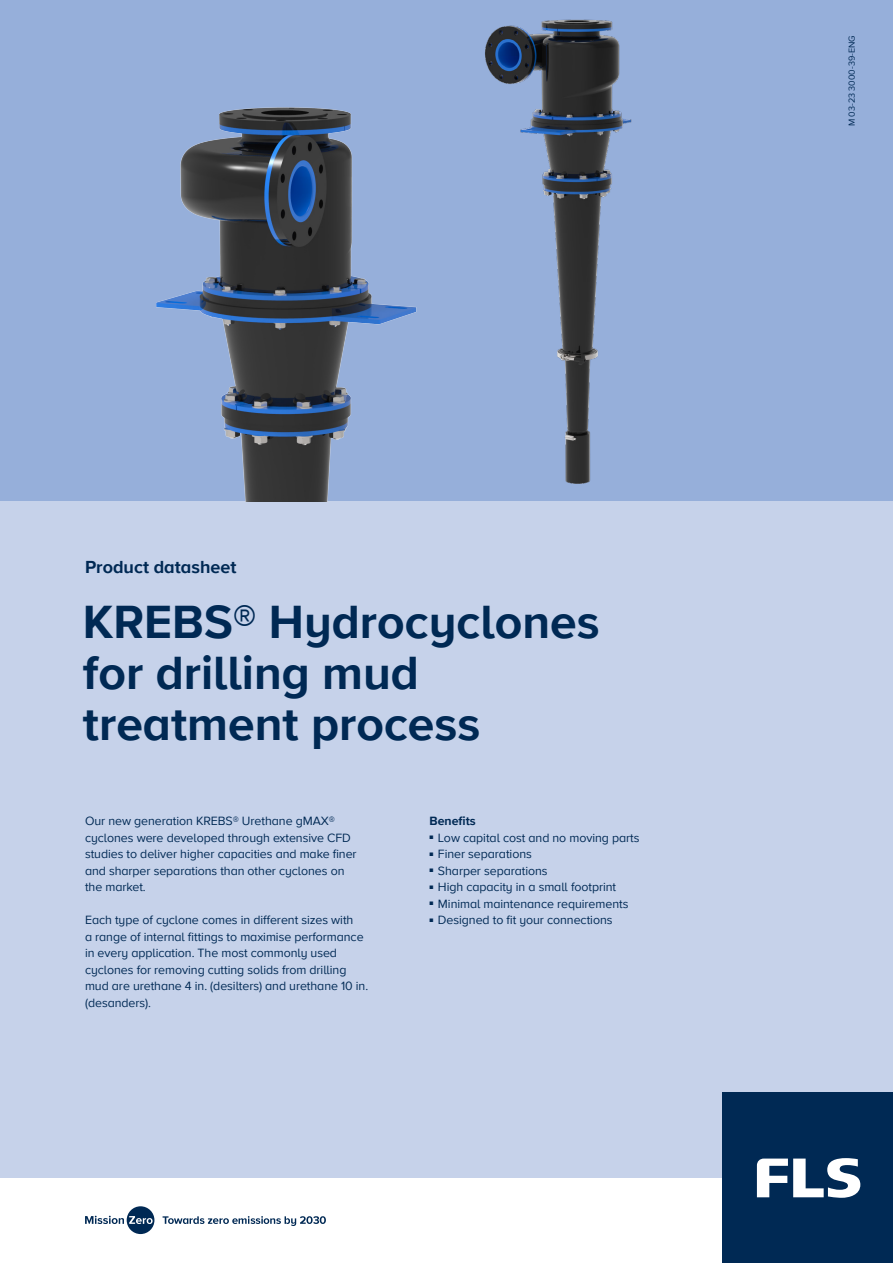
<style>
.page{position:relative;width:893px;height:1263px;background:#fff}
.page>*{position:absolute;margin:0;border:0;box-sizing:border-box;transform-origin:0 0}
.Heading_level_1{font:700 48px/51px "Proxima Nova";color:#002954}
.Descriptor{font:700 18px "Proxima Nova";color:#002954}
.Body_copy{font:12.3px/16.5px "Proxima Nova";letter-spacing:-.005em;color:#002954}
.Middle_heading{font:700 12.3px "Proxima Nova";color:#002954}
.Brochure_number{font:9px "Proxima Nova";color:#002954}
</style>
<div class="page">
<div style="left:0;top:0;width:893px;height:501px;background:#96afda"></div>
<div style="left:0;top:501px;width:893px;height:677px;background:#c6d2ea"></div>
<svg style="left:85px;top:1206px;width:69px;height:28px"></svg>
<svg style="left:163px;top:1216px;width:163px;height:10px"></svg>
<div style="left:723px;top:1093px;width:170px;height:170px;background:#002954"></div>
<svg style="left:757px;top:1158px;width:103px;height:40px"></svg>
<img style="left:485px;top:19px;width:147px;height:465px">
<img style="left:156px;top:62px;width:335px;height:439px">
<p class="Descriptor" style="left:85px;top:554px;width:153px">Product datasheet</p>
<p class="Heading_level_1" style="left:83px;top:596px;width:518px">KREBS® Hydrocyclones for drilling mud treatment process</p>
<p class="Body_copy" style="left:85px;top:812px;width:273px">Our new generation KREBS® Urethane gMAX® cyclones were developed through extensive CFD studies to deliver higher capacities and make finer and sharper separations than other cyclones on the market.</p>
<p class="Body_copy" style="left:85px;top:911px;width:285px">Each type of cyclone comes in different sizes with<br>a range of internal fittings to maximise performance in every application. The most commonly used cyclones for removing cutting solids from drilling mud are urethane 4 in. (desilters) and urethane 10 in. (desanders).</p>
<p class="Middle_heading" style="left:429px;top:812px;width:48px">Benefits</p>
<p class="Body_copy" style="left:429px;top:829px;width:211px"><sup>■</sup> Low capital cost and no moving parts</p>
<p class="Body_copy" style="left:429px;top:845px;width:104px"><sup>■</sup> Finer separations</p>
<p class="Body_copy" style="left:429px;top:862px;width:120px"><sup>■</sup> Sharper separations</p>
<p class="Body_copy" style="left:429px;top:878px;width:188px"><sup>■</sup> High capacity in a small footprint</p>
<p class="Body_copy" style="left:429px;top:895px;width:200px"><sup>■</sup> Minimal maintenance requirements</p>
<p class="Body_copy" style="left:429px;top:911px;width:185px"><sup>■</sup> Designed to fit your connections</p>
<p class="Brochure_number" style="left:845px;top:126px;width:92px;rotate:-90deg">M 03-23 3000-39-ENG</p>
</div>
